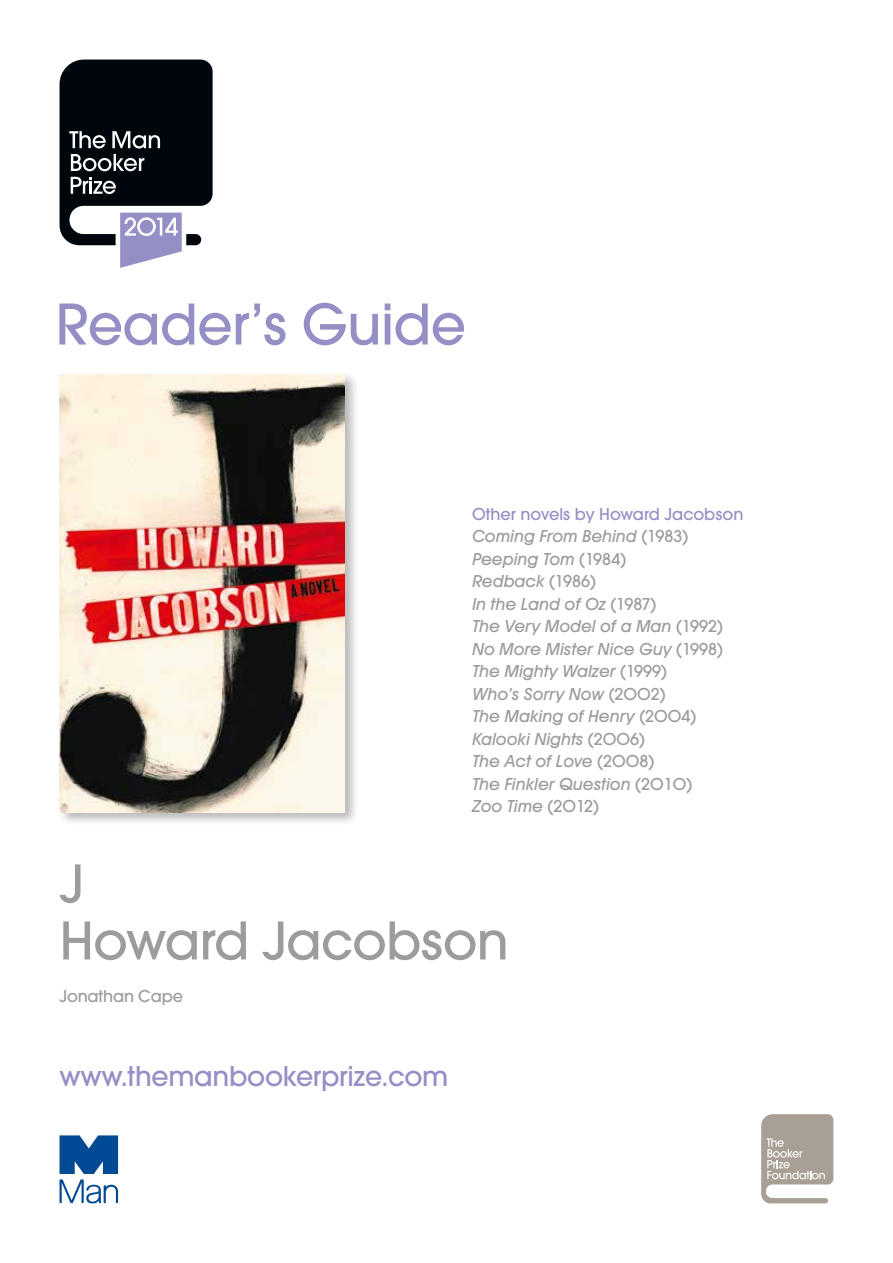
<style>
.page{position:relative;width:893px;height:1263px;background:#fff}
.page>*{position:absolute;margin:0;border:0;box-sizing:border-box;transform-origin:0 0}
.t1{font:500 61.5px "Avant Garde Gothic Itc T";letter-spacing:-.01em;color:#9490c6}
.t2{font:500 57px/57px "Avant Garde Gothic Itc T";letter-spacing:-.01em;color:#9c9c9d}
.t3{font:500 30px "Avant Garde Gothic Itc T";letter-spacing:-.01em;color:#9490c6}
.t4{font:italic 500 18px/22.5px "Avant Garde Gothic Itc T";color:#9c9c9d}
.t5{font:500 18px "Avant Garde Gothic Itc T";letter-spacing:-.01em;color:#9c9c9d}
.s1{font-style:normal;color:#9490c6}
.s2{font-style:normal}
</style>
<div class="page">
<svg style="left:60px;top:1135px;width:58px;height:68px"></svg>
<svg style="left:761px;top:1114px;width:72px;height:89px"></svg>
<svg style="left:60px;top:60px;width:153px;height:208px"></svg>
<div style="left:58px;top:371px;width:301px;height:455px;background:#181716;opacity:.3"></div>
<img style="left:60px;top:374px;width:284px;height:438px">
<h1 class="t1" style="left:55px;top:288px;width:412px">Reader’s Guide</h1>
<p class="t4" style="left:472px;top:502px;width:273px"><span class="s1">Other novels by Howard Jacobson<br></span>Coming From Behind <span class="s2">(1983)<br></span>Peeping Tom <span class="s2">(1984)<br></span>Redback <span class="s2">(1986)<br></span>In the Land of Oz <span class="s2">(1987)<br></span>The Very Model of a Man <span class="s2">(1992)<br></span>No More Mister Nice Guy <span class="s2">(1998)<br></span>The Mighty Walzer <span class="s2">(1999)<br></span>Who’s Sorry Now <span class="s2">(2OO2)<br></span>The Making of Henry <span class="s2">(2OO4)<br></span>Kalooki Nights <span class="s2">(2OO6)<br></span>The Act of Love <span class="s2">(2OO8)<br></span>The Finkler Question <span class="s2">(2O1O)<br></span>Zoo Time <span class="s2">(2O12)</span></p>
<h2 class="t2" style="left:60px;top:855px;width:451px">J<br>Howard Jacobson</h2>
<p class="t5" style="left:60px;top:985px;width:125px">Jonathan Cape</p>
<h3 class="t3" style="left:60px;top:1058px;width:390px">www.themanbookerprize.com</h3>
</div>
